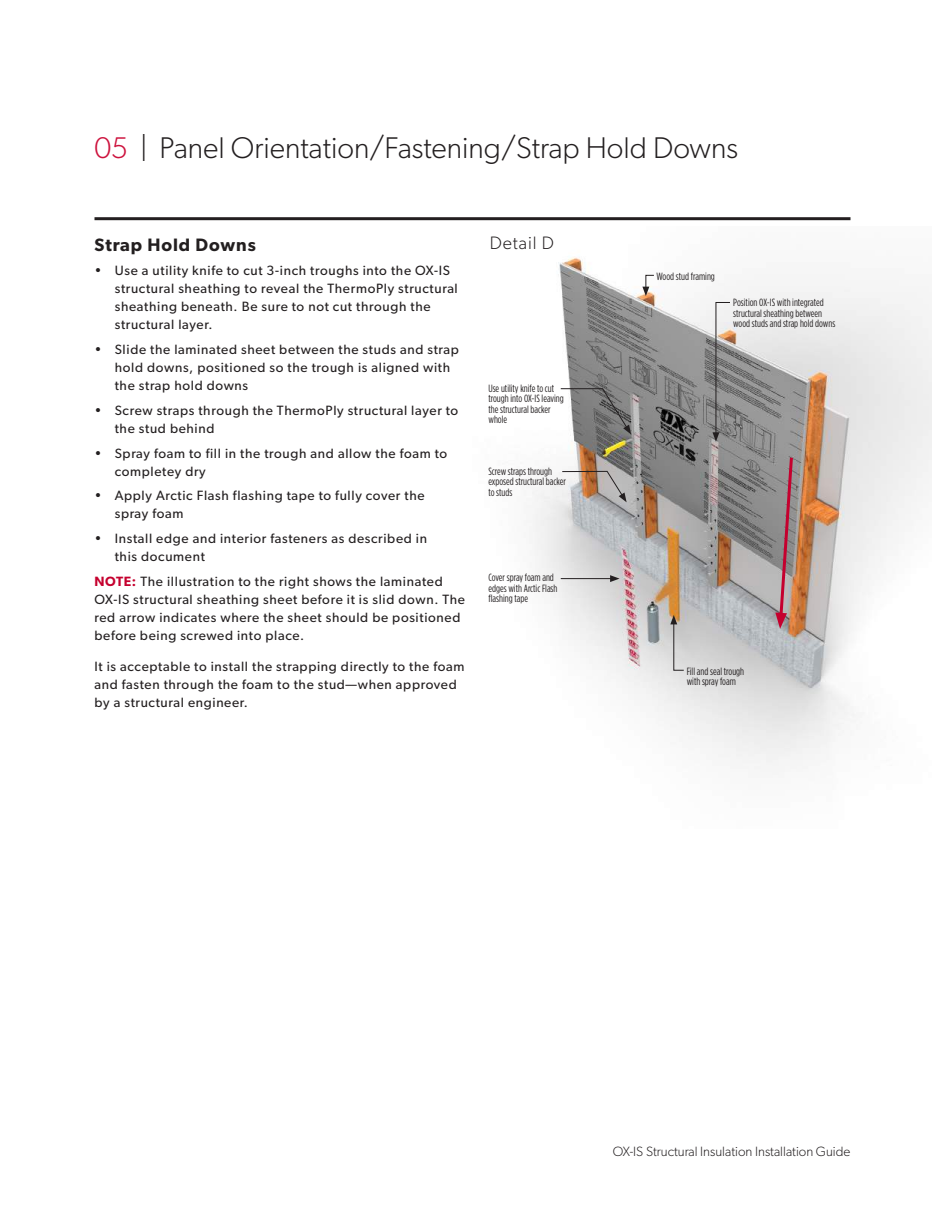
<style>
.page{position:relative;width:945px;height:1215px;background:#fff}
.page>*{position:absolute;margin:0;border:0;box-sizing:border-box;transform-origin:0 0}
.t1{font:300 30px "Gibson";color:#231f20}
.t2{font:600 18px "Gibson";letter-spacing:.05em;color:#231f20}
.t3{font:300 18px "Gibson";letter-spacing:.05em;color:#231f20}
.t4{font:13.5px/18px "Gibson";letter-spacing:.05em;color:#231f20}
.t5{font:300 13.5px "Gibson";color:#231f20}
.t6{font:10.5px/10.5px "Gotham Condensed";color:#231f20}
.s1{color:#cd123d}
.s2{font-weight:600;color:#c5002e}
</style>
<div class="page">
<hr style="left:94px;top:217px;width:756px;height:3px;background:#231f20">
<img style="left:532px;top:257px;width:400px;height:512px">
<svg style="left:560px;top:388px;width:71px;height:46px"></svg>
<svg style="left:562px;top:471px;width:65px;height:31px;background:#baaba2"></svg>
<svg style="left:712px;top:302px;width:19px;height:140px"></svg>
<svg style="left:642px;top:275px;width:13px;height:21px"></svg>
<svg style="left:670px;top:615px;width:15px;height:56px"></svg>
<svg style="left:775px;top:455px;width:20px;height:174px;background:#a37e81"></svg>
<hr style="left:561px;top:578px;width:51px;height:1px;background:#231f20">
<svg style="left:610px;top:575px;width:10px;height:7px"></svg>
<h1 class="t1" style="left:94px;top:129px;width:645px"><span class="s1">05</span> | Panel Orientation/Fastening/Strap Hold Downs</h1>
<h2 class="t2" style="left:94px;top:234px;width:163px">Strap Hold Downs</h2>
<h2 class="t3" style="left:490px;top:232px;width:66px">Detail D</h2>
<p class="t4" style="left:115px;top:262px;width:345px;text-indent:-20px">• Use a utility knife to cut 3-inch troughs into the OX-IS structural sheathing to reveal the ThermoPly structural sheathing beneath. Be sure to not cut through the structural layer.</p>
<p class="t4" style="left:115px;top:340px;width:346px;text-indent:-20px">• Slide the laminated sheet between the studs and strap hold downs, positioned so the trough is aligned with the strap hold downs</p>
<p class="t4" style="left:115px;top:401px;width:345px;text-indent:-20px">• Screw straps through the ThermoPly structural layer to the stud behind</p>
<p class="t4" style="left:115px;top:444px;width:334px;text-indent:-20px">• Spray foam to fill in the trough and allow the foam to completey dry</p>
<p class="t4" style="left:115px;top:487px;width:311px;text-indent:-20px">• Apply Arctic Flash flashing tape to fully cover the spray foam</p>
<p class="t4" style="left:115px;top:529px;width:314px;text-indent:-20px">• Install edge and interior fasteners as described in this document</p>
<p class="t4" style="left:94px;top:572px;width:372px"><span class="s2">NOTE:</span> The illustration to the right shows the laminated OX-IS structural sheathing sheet before it is slid down. The red arrow indicates where the sheet should be positioned before being screwed into place.</p>
<p class="t4" style="left:94px;top:658px;width:371px">It is acceptable to install the strapping directly to the foam and fasten through the foam to the stud—when approved by a structural engineer.</p>
<p class="t6" style="left:488px;top:383px;width:77px">Use utility knife to cut trough into OX-IS leaving the structural backer whole</p>
<p class="t6" style="left:488px;top:466px;width:79px">Screw straps through exposed structural backer to studs</p>
<p class="t6" style="left:488px;top:572px;width:71px">Cover spray foam and edges with Arctic Flash flashing tape</p>
<p class="t6" style="left:657px;top:271px;width:60px">Wood stud framing</p>
<p class="t6" style="left:733px;top:297px;width:104px">Position OX-IS with integrated structural sheathing between wood studs and strap hold downs</p>
<p class="t6" style="left:687px;top:665px;width:59px">Fill and seal trough with spray foam</p>
<p class="t5" style="left:613px;top:1143px;width:239px">OX-IS Structural Insulation Installation Guide</p>
</div>
